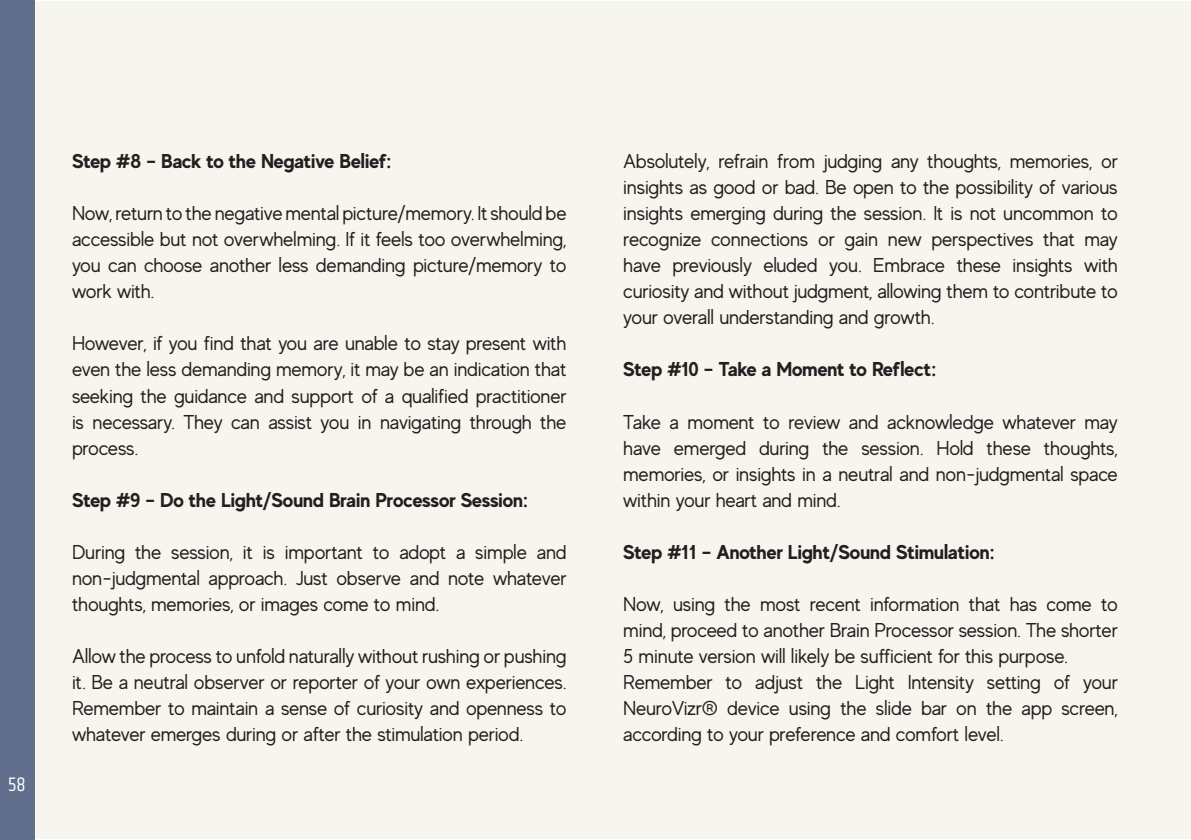
<style>
.page{position:relative;width:1191px;height:840px;background:#fff}
.page>*{position:absolute;margin:0;border:0;box-sizing:border-box;transform-origin:0 0}
.Corps_de_Texte{font:20px/26px "MADE Evolve Sans";letter-spacing:-.01em;color:#231f20;text-align:justify}
.Corps_de_Texte-2{font:700 20px "MADE Evolve Sans";letter-spacing:-.01em;color:#231f20}
.t1{font:20px "Khand";color:#fff}
</style>
<div class="page">
<div style="left:0;top:0;width:34px;height:839px;background:#616f8c"></div>
<div style="left:35px;top:1px;width:1156px;height:837px;background:#f6f6ee"></div>
<p class="t1" style="left:8px;top:772px;width:19px">58</p>
<p class="Corps_de_Texte-2" style="left:72px;top:148px;width:321px">Step #8 – Back to the Negative Belief:</p>
<p class="Corps_de_Texte" style="left:72px;top:200px;width:496px">Now, return to the negative mental picture/memory. It should be accessible but not overwhelming. If it feels too overwhelming, you can choose another less demanding picture/memory to work with.</p>
<p class="Corps_de_Texte" style="left:72px;top:330px;width:496px">However, if you find that you are unable to stay present with even the less demanding memory, it may be an indication that seeking the guidance and support of a qualified practitioner is necessary. They can assist you in navigating through the process.</p>
<p class="Corps_de_Texte-2" style="left:72px;top:486px;width:458px">Step #9 – Do the Light/Sound Brain Processor Session:</p>
<p class="Corps_de_Texte" style="left:72px;top:538px;width:496px">During the session, it is important to adopt a simple and non-judgmental approach. Just observe and note whatever thoughts, memories, or images come to mind.</p>
<p class="Corps_de_Texte" style="left:72px;top:642px;width:496px">Allow the process to unfold naturally without rushing or pushing it. Be a neutral observer or reporter of your own experiences.<br>Remember to maintain a sense of curiosity and openness to whatever emerges during or after the stimulation period.</p>
<p class="Corps_de_Texte" style="left:623px;top:148px;width:496px">Absolutely, refrain from judging any thoughts, memories, or insights as good or bad. Be open to the possibility of various insights emerging during the session. It is not uncommon to recognize connections or gain new perspectives that may have previously eluded you. Embrace these insights with curiosity and without judgment, allowing them to contribute to your overall understanding and growth.</p>
<p class="Corps_de_Texte-2" style="left:623px;top:356px;width:315px">Step #10 – Take a Moment to Reflect:</p>
<p class="Corps_de_Texte" style="left:623px;top:408px;width:496px">Take a moment to review and acknowledge whatever may have emerged during the session. Hold these thoughts, memories, or insights in a neutral and non-judgmental space within your heart and mind.</p>
<p class="Corps_de_Texte-2" style="left:623px;top:538px;width:373px">Step #11 – Another Light/Sound Stimulation:</p>
<p class="Corps_de_Texte" style="left:623px;top:590px;width:496px">Now, using the most recent information that has come to mind, proceed to another Brain Processor session. The shorter 5 minute version will likely be sufficient for this purpose.</p>
<p class="Corps_de_Texte" style="left:623px;top:668px;width:496px">Remember to adjust the Light Intensity setting of your NeuroVizr® device using the slide bar on the app screen, according to your preference and comfort level.</p>
</div>
